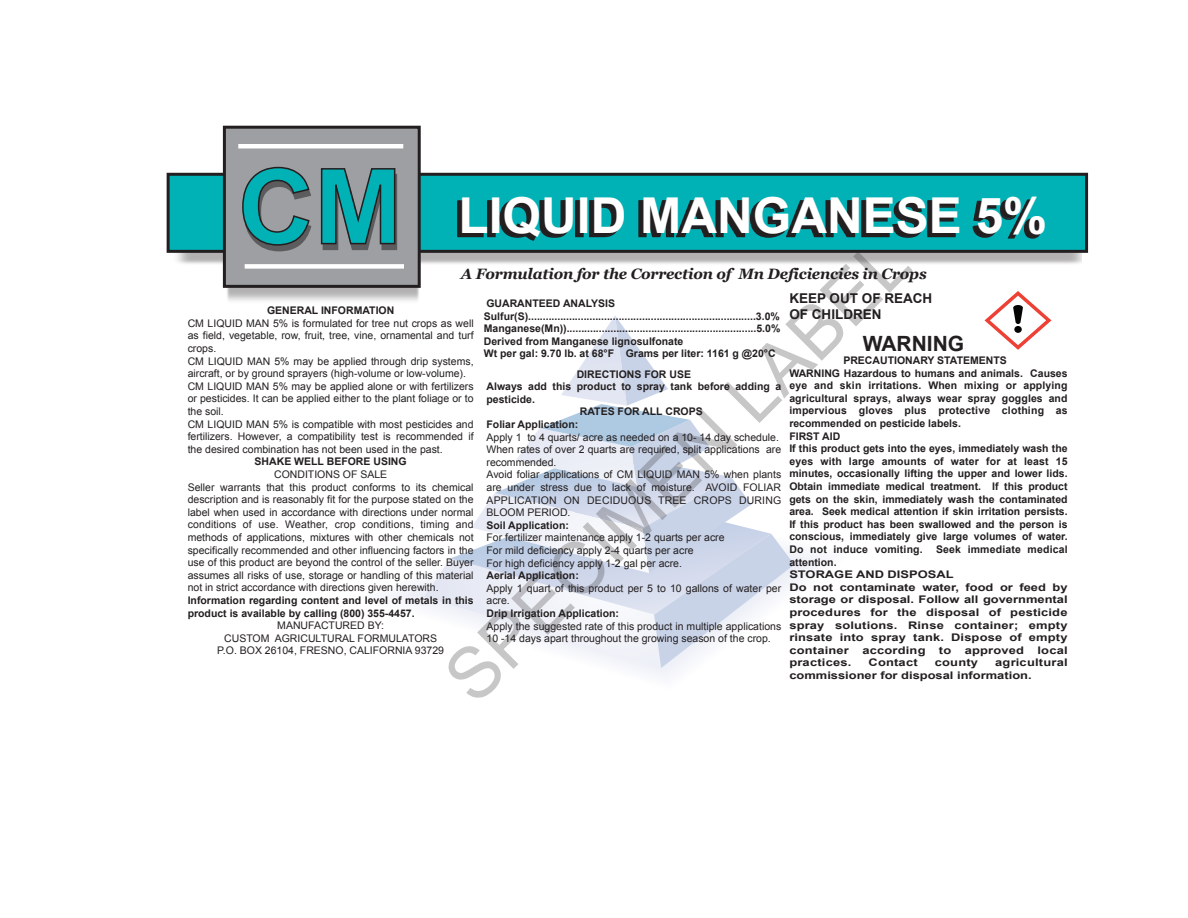
<style>
.page{position:relative;width:1188px;height:918px;background:#fff}
.page>*{position:absolute;margin:0;border:0;box-sizing:border-box;transform-origin:0 0}
.t1{font:700 104.4px "Arial";color:#00b1b5}
.t2{font:72px "Arial";color:#231f20}
.t3{font:700 49.5px "Arial";color:#fff}
.t4{font:700 21px "Arial";color:#231f20}
.t5{font:italic 700 15px "Georgia";letter-spacing:-.015em;color:#231f20}
.t6{font:700 13.5px/16.2px "Arial";color:#231f20}
.t7{font:10.5px/12.6px "Arial";color:#231f20}
.t8{font:700 10.5px/12.6px "Arial";color:#231f20}
.t9{font:700 10.5px/12.6px "Arial";color:#231f20;scale:1.23 1}
</style>
<div class="page">
<svg style="left:424px;top:316px;width:370px;height:352px"></svg>
<div style="left:167px;top:173px;width:921px;height:80px;background:#00b1b5;border:3px solid #231f20"></div>
<svg style="left:457px;top:200px;width:27px;height:38px"></svg>
<div style="left:487px;top:200px;width:9px;height:37px;border:2px solid #231f20"></div>
<svg style="left:499px;top:199px;width:71px;height:42px"></svg>
<div style="left:575px;top:200px;width:9px;height:37px;border:2px solid #231f20"></div>
<svg style="left:589px;top:200px;width:32px;height:38px"></svg>
<svg style="left:638px;top:199px;width:318px;height:39px"></svg>
<svg style="left:972px;top:199px;width:70px;height:40px"></svg>
<svg style="left:985px;top:291px;width:66px;height:59px"></svg>
<img style="left:227px;top:288px;width:192px;height:13px">
<div style="left:223px;top:126px;width:198px;height:162px;background:#9d9fa2;border:3px solid #231f20"></div>
<svg style="left:242px;top:166px;width:156px;height:86px"></svg>
<hr style="left:238px;top:144px;width:165px;height:4px;background:#fff">
<div style="left:245px;top:264px;width:159px;height:5px;background:#fff"></div>
<h1 class="t1" style="left:238px;top:138px;width:166px">CM</h1>
<h3 class="t3" style="left:459px;top:183px;width:590px">LIQUID MANGANESE 5%</h3>
<h2 class="t2" style="left:425px;top:656px;width:622px;rotate:-45deg">SPECIMEN LABEL</h2>
<h3 class="t5" style="left:461px;top:265px;width:467px">A Formulation for the Correction of Mn Deficiencies in Crops</h3>
<p class="t6" style="left:789px;top:291px;width:145px">KEEP OUT OF REACH<br>OF CHILDREN</p>
<h3 class="t4" style="left:863px;top:330px;width:103px">WARNING</h3>
<p class="t8" style="left:789px;top:354px;width:280px;text-indent:54px">PRECAUTIONARY STATEMENTS<br>WARNING Hazardous to humans and animals. Causes eye and skin irritations. When mixing or applying agricultural sprays, always wear spray goggles and impervious gloves plus protective clothing as recommended on pesticide labels.<br>FIRST AID<br>If this product gets into the eyes, immediately wash the eyes with large amounts of water for at least 15 minutes, occasionally lifting the upper and lower lids.<br>Obtain immediate medical treatment. If this product gets on the skin, immediately wash the contaminated area. Seek medical attention if skin irritation persists.<br>If this product has been swallowed and the person is conscious, immediately give large volumes of water.<br>Do not induce vomiting.</p>
<p class="t8" style="left:484px;top:297px;width:298px">GUARANTEED ANALYSIS Sulfur(S)..............................................................................3.0% Manganese(Mn)).................................................................5.0% Derived from Manganese lignosulfonate<br>Wt per gal: 9.70 lb. at 68°F Grams per liter: 1161 g @20°C</p>
<p class="t8" style="left:267px;top:305px;width:129px">GENERAL INFORMATION</p>
<p class="t7" style="left:188px;top:317px;width:287px">CM LIQUID MAN 5% is formulated for tree nut crops as well as field, vegetable, row, fruit, tree, vine, ornamental and turf crops.<br>CM LIQUID MAN 5% may be applied through drip systems, aircraft, or by ground sprayers (high-volume or low-volume).<br>CM LIQUID MAN 5% may be applied alone or with fertilizers or pesticides. It can be applied either to the plant foliage or to the soil.<br>CM LIQUID MAN 5% is compatible with most pesticides and fertilizers. However, a compatibility test is recommended if the desired combination has not been used in the past.</p>
<p class="t8" style="left:255px;top:456px;width:154px">SHAKE WELL BEFORE USING</p>
<p class="t7" style="left:188px;top:468px;width:287px;text-indent:86px">CONDITIONS OF SALE<br>Seller warrants that this product conforms to its chemical description and is reasonably fit for the purpose stated on the label when used in accordance with directions under normal conditions of use. Weather, crop conditions, timing and methods of applications, mixtures with other chemicals not specifically recommended and other influencing factors in the use of this product are beyond the control of the seller. Buyer assumes all risks of use, storage or handling of this material not in strict accordance with directions given herewith.</p>
<p class="t8" style="left:188px;top:594px;width:287px">Information regarding content and level of metals in this product is available by calling (800) 355-4457.</p>
<p class="t7" style="left:217px;top:619px;width:228px;text-align:center">MANUFACTURED BY:<br>CUSTOM AGRICULTURAL FORMULATORS<br>P.O. BOX 26104, FRESNO, CALIFORNIA 93729</p>
<p class="t8" style="left:577px;top:368px;width:116px">DIRECTIONS FOR USE</p>
<p class="t8" style="left:487px;top:381px;width:296px">Always add this product to spray tank before adding a</p>
<p class="t8" style="left:487px;top:393px;width:50px">pesticide.</p>
<p class="t8" style="left:580px;top:406px;width:124px">RATES FOR ALL CROPS</p>
<p class="t8" style="left:487px;top:418px;width:93px">Foliar Application:</p>
<p class="t7" style="left:487px;top:431px;width:296px">Apply 1 to 4 quarts/ acre as needed on a 10- 14 day schedule.<br>When rates of over 2 quarts are required, split applications are recommended.<br>Avoid foliar applications of CM LIQUID MAN 5% when plants are under stress due to lack of moisture. AVOID FOLIAR APPLICATION ON DECIDUOUS TREE CROPS DURING BLOOM PERIOD.</p>
<p class="t8" style="left:487px;top:519px;width:84px">Soil Application:</p>
<p class="t7" style="left:487px;top:532px;width:240px">For fertilizer maintenance apply 1-2 quarts per acre<br>For mild deficiency apply 2-4 quarts per acre<br>For high deficiency apply 1-2 gal per acre.</p>
<p class="t8" style="left:487px;top:570px;width:94px">Aerial Application:</p>
<p class="t7" style="left:487px;top:582px;width:296px">Apply 1 quart of this product per 5 to 10 gallons of water per acre.</p>
<p class="t8" style="left:487px;top:607px;width:134px">Drip Irrigation Application:</p>
<p class="t7" style="left:487px;top:620px;width:296px">Apply the suggested rate of this product in multiple applications<br>10 -14 days apart throughout the growing season of the crop.</p>
<p class="t8" style="left:936px;top:543px;width:133px">Seek immediate medical</p>
<p class="t8" style="left:789px;top:556px;width:280px">attention.<br>STORAGE AND DISPOSAL<br>Do not contaminate water, food or feed by storage or disposal. Follow all governmental procedures for the disposal of pesticide spray solutions. Rinse container; empty rinsate into spray tank. Dispose of empty container</p>
<p class="t9" style="left:862px;top:644px;width:53px">according</p>
<p class="t9" style="left:939px;top:644px;width:12px">to</p>
<p class="t9" style="left:965px;top:644px;width:50px">approved</p>
<p class="t9" style="left:1038px;top:644px;width:26px">local</p>
<p class="t9" style="left:789px;top:657px;width:52px">practices.</p>
<p class="t9" style="left:868px;top:657px;width:41px">Contact</p>
<p class="t9" style="left:935px;top:657px;width:37px">county</p>
<p class="t9" style="left:789px;top:657px;width:228px;text-indent:206px">agricultural commissioner for disposal information.</p>
</div>
